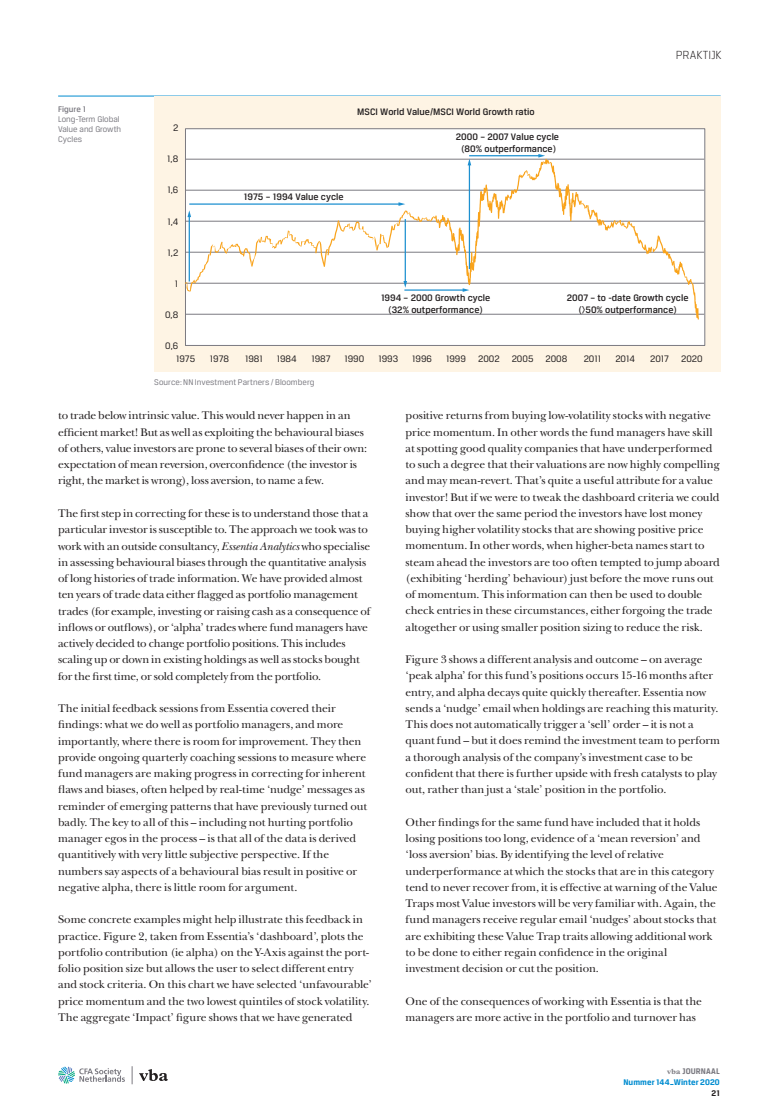
<style>
.page{position:relative;width:780px;height:1117px;background:#fff}
.page>*{position:absolute;margin:0;border:0;box-sizing:border-box;transform-origin:0 0}
.t1{font:300 12.5px "CFA Breuer Text";color:#231f20}
.Plat_schreef__WR{font:11.5px/16.2px "New Baskerville";letter-spacing:-.005em;color:#231f20}
.Plat_schreef{font:11.5px/16.2px "New Baskerville";letter-spacing:-.01em;color:#231f20}
.t2{font:500 10px/12px "CFA Breuer Text";color:#231f20;text-align:center}
.t3{font:10px "CFA Breuer Text";color:#231f20}
._5_1_Caption{font:8.75px/10px "CFA Breuer Text";color:#7b7a81}
.Bron{font:8.75px "CFA Breuer Text";letter-spacing:.005em;color:#7b7a81}
.t4{font:700 8.75px/11.2px "CFA Breuer Text";letter-spacing:.01em;color:#008cd0;text-align:right}
.t5{font:700 8.75px "CFA Breuer Text";color:#231f20}
.s1{font-weight:500}
.s2{font-style:italic}
.s3{font-family:"Plantin";font-size:7.5px;color:#7b7a81}
.s4{color:#7b7a81}
</style>
<div class="page">
<svg style="left:58px;top:1066px;width:67px;height:17px"></svg>
<svg style="left:132px;top:1066px;width:1px;height:17px"></svg>
<svg style="left:139px;top:1069px;width:29px;height:11px"></svg>
<hr style="left:58px;top:96px;width:96px;height:1px;background:#008cd0">
<div style="left:154px;top:96px;width:566px;height:275px;background:#fef4e4"></div>
<div style="left:185px;top:129px;width:519px;height:216px;background:#fff"></div>
<div style="left:185px;top:128px;width:520px;height:217px;border:1px solid #7b7a81"></div>
<hr style="left:185px;top:159px;width:519px;height:1px;background:#7b7a81">
<hr style="left:185px;top:190px;width:519px;height:1px;background:#7b7a81">
<hr style="left:185px;top:221px;width:519px;height:1px;background:#7b7a81">
<hr style="left:185px;top:252px;width:519px;height:1px;background:#7b7a81">
<hr style="left:185px;top:283px;width:519px;height:1px;background:#7b7a81">
<hr style="left:185px;top:314px;width:519px;height:1px;background:#7b7a81">
<svg style="left:185px;top:154px;width:513px;height:166px"></svg>
<p class="_5_1_Caption" style="left:58px;top:104px;width:65px"><span class="s1">Figure 1<br></span>Long-Term Global<br>Value and Growth<br>Cycles</p>
<p class="t3" style="left:173px;top:122px;width:7px">2</p>
<p class="t3" style="left:167px;top:153px;width:13px">1,8</p>
<p class="t3" style="left:167px;top:185px;width:12px">1,6</p>
<p class="t3" style="left:167px;top:216px;width:13px">1,4</p>
<p class="t3" style="left:167px;top:247px;width:12px">1,2</p>
<p class="t3" style="left:175px;top:278px;width:5px">1</p>
<p class="t3" style="left:165px;top:309px;width:15px">0,8</p>
<p class="t3" style="left:165px;top:340px;width:15px">0,6</p>
<p class="t2" style="left:357px;top:106px;width:179px">MSCI World Value/MSCI World Growth ratio</p>
<p class="t2" style="left:456px;top:130px;width:105px">2000 – 2007 Value cycle (80% outperformance)</p>
<p class="t2" style="left:244px;top:190px;width:101px">1975 – 1994 Value cycle</p>
<p class="t1" style="left:675px;top:48px;width:47px">PRAKTIJK</p>
<p class="t2" style="left:381px;top:291px;width:111px">1994 – 2000 Growth cycle (32% outperformance)</p>
<p class="t2" style="left:567px;top:291px;width:123px">2007 – to -date Growth cycle (&gt;50% outperformance)</p>
<p class="t3" style="left:176px;top:353px;width:21px">1975</p>
<p class="t3" style="left:210px;top:353px;width:21px">1978</p>
<p class="t3" style="left:245px;top:353px;width:19px">1981</p>
<p class="t3" style="left:277px;top:353px;width:21px">1984</p>
<p class="t3" style="left:311px;top:353px;width:21px">1987</p>
<p class="t3" style="left:344px;top:353px;width:21px">1990</p>
<p class="t3" style="left:378px;top:353px;width:21px">1993</p>
<p class="t3" style="left:412px;top:353px;width:21px">1996</p>
<p class="t3" style="left:446px;top:353px;width:123px">1999 2002 2005 2008</p>
<p class="t3" style="left:583px;top:353px;width:19px">2011</p>
<p class="t3" style="left:615px;top:353px;width:21px">2014</p>
<p class="t3" style="left:650px;top:353px;width:54px">2017 2020</p>
<p class="Bron" style="left:154px;top:377px;width:162px">Source: NN Investment Partners / Bloomberg</p>
<p class="Plat_schreef" style="left:58px;top:407px;width:310px">to trade below intrinsic value. This would never happen in an efficient market! But as well as exploiting the behavioural biases of others, value investors are prone to several biases of their own: expectation of mean reversion, overconfidence (the investor is right, the market is wrong), loss aversion, to name a few.</p>
<p class="Plat_schreef__WR" style="left:58px;top:505px;width:314px">The first step in correcting for these is to understand those that a particular investor is susceptible to. The approach we took was to work with an outside consultancy, <span class="s2">Essentia Analytics</span> who specialise in assessing behavioural biases through the quantitative analysis of long histories of trade information. We have provided almost ten years of trade data either flagged as portfolio management trades (for example, investing or raising cash as a consequence of inflows or outflows), or ‘alpha’ trades where fund managers have actively decided to change portfolio positions. This includes scaling up or down in existing holdings as well as stocks bought for the first time, or sold completely from the portfolio.</p>
<p class="Plat_schreef__WR" style="left:58px;top:700px;width:310px">The initial feedback sessions from Essentia covered their findings: what we do well as portfolio managers, and more importantly, where there is room for improvement. They then provide ongoing quarterly coaching sessions to measure where fund managers are making progress in correcting for inherent flaws and biases, often helped by real-time ‘nudge’ messages as reminder of emerging patterns that have previously turned out badly. The key to all of this – including not hurting portfolio manager egos in the process – is that all of the data is derived quantitively with very little subjective perspective. If the numbers say aspects of a behavioural bias result in positive or negative alpha, there is little room for argument.</p>
<p class="Plat_schreef__WR" style="left:58px;top:911px;width:315px">Some concrete examples might help illustrate this feedback in practice. Figure 2, taken from Essentia’s ‘dashboard’, plots the portfolio contribution (ie alpha) on the Y-Axis against the port&shy;folio position size but allows the user to select different entry and stock criteria. On this chart we have selected ‘unfavourable’ price momentum and the two lowest quintiles of stock volatility.<br>The aggregate ‘Impact’ figure shows that we have generated</p>
<p class="Plat_schreef__WR" style="left:405px;top:407px;width:316px">positive returns from buying low-volatility stocks with negative price momentum. In other words the fund managers have skill at spotting good quality companies that have underperformed to such a degree that their valuations are now highly compelling and may mean-revert. That’s quite a useful attribute for a value investor! But if we were to tweak the dashboard criteria we could show that over the same period the investors have lost money buying higher volatility stocks that are showing positive price momentum. In other words, when higher-beta names start to steam ahead the investors are too often tempted to jump aboard (exhibiting ‘herding’ behaviour) just before the move runs out of momentum. This information can then be used to double check entries in these circumstances, either forgoing the trade altogether or using smaller position sizing to reduce the risk.</p>
<p class="Plat_schreef__WR" style="left:405px;top:651px;width:316px">Figure 3 shows a different analysis and outcome – on average ‘peak alpha’ for this fund’s positions occurs 15-16 months after entry, and alpha decays quite quickly thereafter. Essentia now sends a ‘nudge’ email when holdings are reaching this maturity.<br>This does not automatically trigger a ‘sell’ order – it is not a quant fund – but it does remind the investment team to perform a thorough analysis of the company’s investment case to be confident that there is further upside with fresh catalysts to play out, rather than just a ‘stale’ position in the portfolio.</p>
<p class="Plat_schreef" style="left:405px;top:813px;width:313px">Other findings for the same fund have included that it holds losing positions too long, evidence of a ‘mean reversion’ and ‘loss aversion’ bias. By identifying the level of relative underperformance at which the stocks that are in this category tend to never recover from, it is effective at warning of the Value Traps most Value investors will be very familiar with. Again, the fund managers receive regular email ‘nudges’ about stocks that are exhibiting these Value Trap traits allowing additional work to be done to either regain confidence in the original investment decision or cut the position.</p>
<p class="Plat_schreef__WR" style="left:405px;top:992px;width:298px">One of the consequences of working with Essentia is that the managers are more active in the portfolio and turnover has</p>
<p class="t4" style="left:623px;top:1064px;width:98px"><span class="s3">vba</span> <span class="s4">JOURNAAL<br></span>Nummer 144_Winter 2020</p>
<p class="t5" style="left:711px;top:1088px;width:10px">21</p>
</div>
